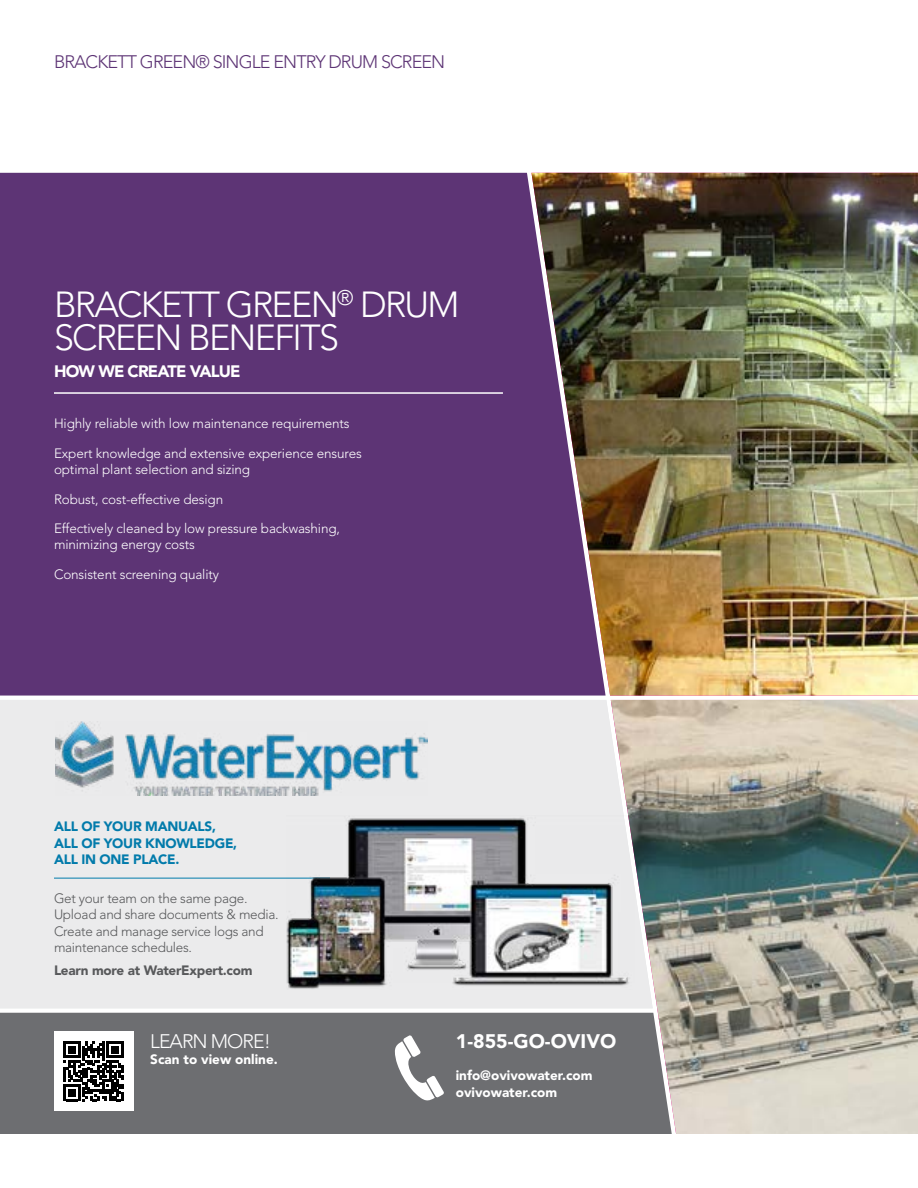
<style>
.page{position:relative;width:918px;height:1188px;background:#fff}
.page>*{position:absolute;margin:0;border:0;box-sizing:border-box;transform-origin:0 0}
.t1{font:300 36px/33px "Avenir LT Std";letter-spacing:-.05em;color:#fff}
.t2{font:900 19.5px "Avenir LT Std";color:#fff}
.t3{font:300 19.5px "Avenir LT Std";letter-spacing:-.05em;color:#fff}
.t4{font:300 18px "Avenir LT Std";letter-spacing:-.05em;color:#5d3475}
.t5{font:900 16.5px "Avenir LT Std";letter-spacing:-.05em;color:#fff}
.t6{font:300 13.5px/29.7px "Avenir LT Std";letter-spacing:-.01em;color:#fff}
.t7{font:300 13.5px/16.2px "Avenir LT Std";letter-spacing:-.02em;color:#58595b}
.t8{font:900 13.5px/16.2px "Avenir LT Std";color:#fff}
.t9{font:900 13.5px/16.2px "Avenir LT Std";letter-spacing:-.02em;color:#027bab}
.t10{font:900 13.5px "Avenir LT Std";letter-spacing:-.02em;color:#58595b}
</style>
<div class="page">
<img style="left:606px;top:173px;width:312px;height:523px">
<img style="left:611px;top:700px;width:307px;height:434px">
<div style="left:0;top:173px;width:606px;height:523px;background:#5d3475"></div>
<hr style="left:54px;top:392px;width:449px;height:2px;background:#fff">
<div style="left:0;top:1013px;width:672px;height:121px;background:#6d6e71"></div>
<div style="left:54px;top:1032px;width:79px;height:79px;background:#fff"></div>
<svg style="left:64px;top:1041px;width:60px;height:60px"></svg>
<svg style="left:395px;top:1035px;width:49px;height:66px"></svg>
<div style="left:0;top:700px;width:653px;height:308px;background:#ebebec"></div>
<hr style="left:54px;top:878px;width:276px;height:1px;background:#027bab">
<img style="left:286px;top:815px;width:348px;height:175px">
<img style="left:55px;top:722px;width:372px;height:73px">
<h3 class="t4" style="left:54px;top:51px;width:393px">BRACKETT GREEN® SINGLE ENTRY DRUM SCREEN</h3>
<h1 class="t1" style="left:54px;top:288px;width:407px">BRACKETT GREEN<sup>®</sup> DRUM<br>SCREEN BENEFITS</h1>
<p class="t5" style="left:54px;top:361px;width:188px">HOW WE CREATE VALUE</p>
<p class="t6" style="left:54px;top:409px;width:309px">Highly reliable with low maintenance requirements<br>Expert knowledge and extensive experience ensures</p>
<p class="t6" style="left:54px;top:454px;width:198px">optimal plant selection and sizing<br>Robust, cost-effective design</p>
<p class="t6" style="left:54px;top:521px;width:287px;line-height:16.2px">Effectively cleaned by low pressure backwashing, minimizing energy costs</p>
<p class="t6" style="left:54px;top:560px;width:167px">Consistent screening quality</p>
<p class="t9" style="left:54px;top:819px;width:185px">ALL OF YOUR MANUALS,<br>ALL OF YOUR KNOWLEDGE,<br>ALL IN ONE PLACE.</p>
<p class="t7" style="left:54px;top:890px;width:226px">Get your team on the same page.<br>Upload and share documents &amp; media.<br>Create and manage service logs and maintenance schedules.</p>
<p class="t10" style="left:54px;top:962px;width:200px">Learn more at WaterExpert.com</p>
<h2 class="t3" style="left:150px;top:1030px;width:122px">LEARN MORE!</h2>
<p class="t8" style="left:150px;top:1051px;width:129px">Scan to view online.</p>
<h2 class="t2" style="left:456px;top:1029px;width:162px">1-855-GO-OVIVO</h2>
<p class="t8" style="left:456px;top:1068px;width:138px">info@ovivowater.com ovivowater.com</p>
</div>
